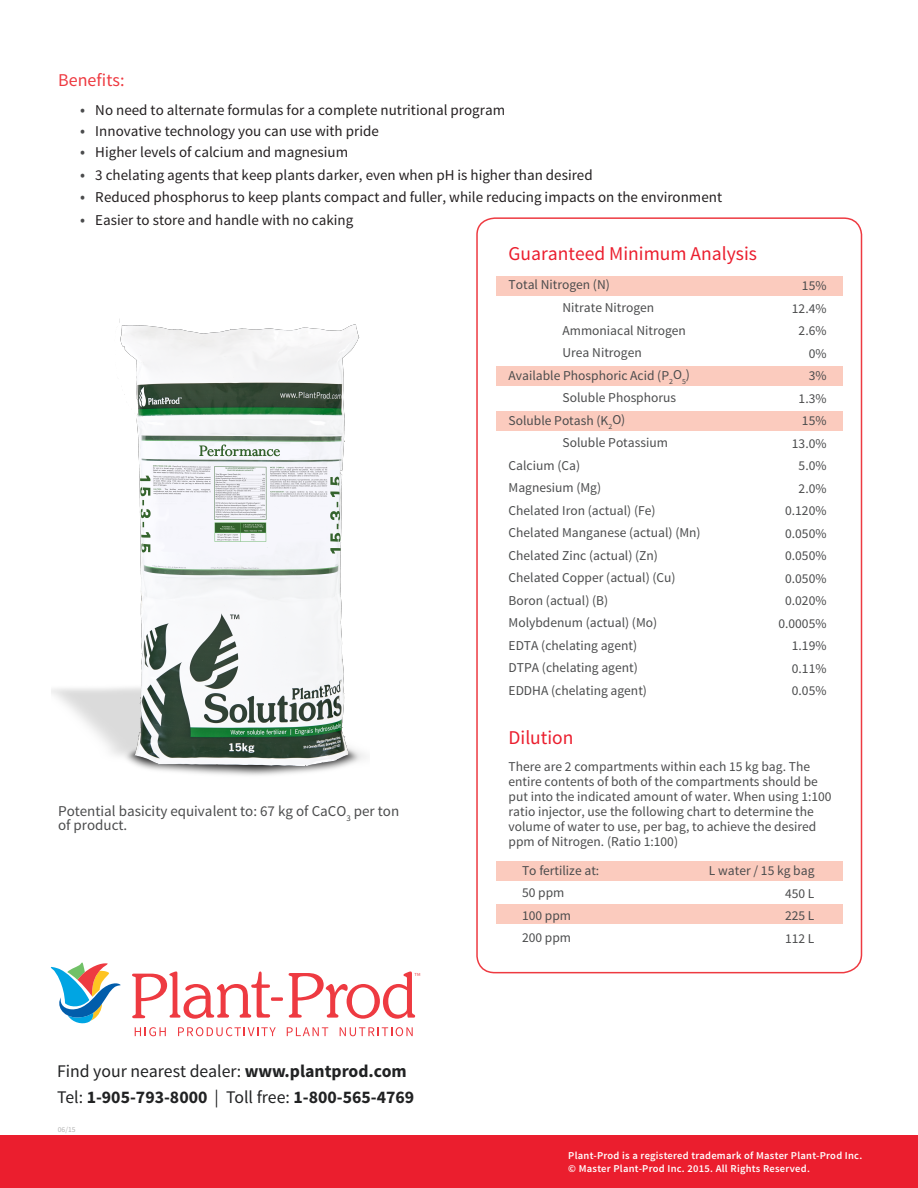
<style>
.page{position:relative;width:918px;height:1188px;background:#fff}
.page>*{position:absolute;margin:0;border:0;box-sizing:border-box;transform-origin:0 0}
.t1{font:19.5px "Source Sans Pro";color:#eb1e2e}
.t2{font:18px "Source Sans Pro";letter-spacing:.005em;color:#ee3a41}
.t3{font:700 17.7px "Source Sans Pro";color:#212223}
.t4{font:17.7px "Source Sans Pro";color:#212223}
.t5{font:15px "Source Sans Pro";color:#231f20}
.t6{font:15px/13.5px "Source Sans Pro";color:#4b4c4d}
.t7{font:13.5px/22.5px "Source Sans Pro";color:#4b4c4d}
.t8{font:600 10.5px/13.2px "Source Sans Pro";letter-spacing:.025em;color:#fff}
.t9{font:7.5px "Source Sans Pro";color:#b2b2b2}
.t10{font:4.65px "Source Sans Pro";color:#ee3a41}
.s1{font-size:16.5px;color:#4b4c4d}
.s2{font-weight:700}
.s3{font-weight:400}
</style>
<div class="page">
<div style="left:496px;top:904px;width:347px;height:20px;background:#fbcbbe"></div>
<div style="left:496px;top:861px;width:347px;height:20px;background:#fbcbbe"></div>
<div style="left:0;top:1135px;width:918px;height:53px;background:#eb1e2e"></div>
<div style="left:496px;top:276px;width:347px;height:20px;background:#fbcbbe"></div>
<div style="left:496px;top:366px;width:347px;height:20px;background:#fbcbbe"></div>
<div style="left:496px;top:411px;width:347px;height:20px;background:#fbcbbe"></div>
<div style="left:476px;top:217px;width:386px;height:756px;border:2px solid #ee3a41;border-radius:18px"></div>
<img style="left:51px;top:319px;width:315px;height:457px">
<svg style="left:51px;top:962px;width:70px;height:62px"></svg>
<svg style="left:132px;top:971px;width:151px;height:48px"></svg>
<svg style="left:289px;top:971px;width:126px;height:48px"></svg>
<svg style="left:135px;top:1027px;width:31px;height:9px"></svg>
<svg style="left:178px;top:1027px;width:98px;height:9px"></svg>
<svg style="left:287px;top:1027px;width:41px;height:9px"></svg>
<svg style="left:340px;top:1027px;width:73px;height:9px"></svg>
<h2 class="t2" style="left:58px;top:69px;width:68px">Benefits:</h2>
<p class="t5" style="left:80px;top:101px;width:426px"><span class="s1">•</span> No need to alternate formulas for a complete nutritional program</p>
<p class="t5" style="left:80px;top:122px;width:300px"><span class="s1">•</span> Innovative technology you can use with pride</p>
<p class="t5" style="left:80px;top:143px;width:269px"><span class="s1">•</span> Higher levels of calcium and magnesium</p>
<p class="t5" style="left:80px;top:165px;width:514px"><span class="s1">•</span> 3 chelating agents that keep plants darker, even when pH is higher than desired</p>
<p class="t5" style="left:80px;top:188px;width:643px"><span class="s1">•</span> Reduced phosphorus to keep plants compact and fuller, while reducing impacts on the environment</p>
<p class="t5" style="left:80px;top:210px;width:275px"><span class="s1">•</span> Easier to store and handle with no caking</p>
<p class="t6" style="left:58px;top:805px;width:343px">Potential basicity equivalent to: 67 kg of CaCO<sub>3</sub> per ton of product.</p>
<p class="t10" style="left:415px;top:971px;width:7px">TM</p>
<h3 class="t4" style="left:57px;top:1060px;width:351px">Find your nearest dealer: <span class="s2">www.plantprod.com</span></h3>
<h3 class="t3" style="left:57px;top:1086px;width:359px"><span class="s3">Tel:</span> 1-905-793-8000 <span class="s3">| Toll free:</span> 1-800-565-4769</h3>
<p class="t9" style="left:58px;top:1125px;width:19px">06/15</p>
<h1 class="t1" style="left:509px;top:242px;width:250px">Guaranteed Minimum Analysis</h1>
<p class="t7" style="left:509px;top:274px;width:103px">Total Nitrogen (N)</p>
<p class="t7" style="left:563px;top:297px;width:93px">Nitrate Nitrogen</p>
<p class="t7" style="left:563px;top:319px;width:125px">Ammoniacal Nitrogen</p>
<p class="t7" style="left:563px;top:342px;width:81px">Urea Nitrogen</p>
<p class="t7" style="left:509px;top:364px;width:183px">Available Phosphoric Acid (P<sub>2</sub>O<sub>5</sub>)</p>
<p class="t7" style="left:563px;top:387px;width:115px">Soluble Phosphorus</p>
<p class="t7" style="left:509px;top:409px;width:118px">Soluble Potash (K<sub>2</sub>O)</p>
<p class="t7" style="left:563px;top:432px;width:107px">Soluble Potassium</p>
<p class="t7" style="left:509px;top:454px;width:73px">Calcium (Ca)</p>
<p class="t7" style="left:509px;top:477px;width:94px">Magnesium (Mg)</p>
<p class="t7" style="left:509px;top:499px;width:149px">Chelated Iron (actual) (Fe)</p>
<p class="t7" style="left:509px;top:522px;width:194px">Chelated Manganese (actual) (Mn)</p>
<p class="t7" style="left:509px;top:544px;width:151px">Chelated Zinc (actual) (Zn)</p>
<p class="t7" style="left:509px;top:567px;width:169px">Chelated Copper (actual) (Cu)</p>
<p class="t7" style="left:509px;top:589px;width:101px">Boron (actual) (B)</p>
<p class="t7" style="left:509px;top:612px;width:150px">Molybdenum (actual) (Mo)</p>
<p class="t7" style="left:509px;top:634px;width:130px">EDTA (chelating agent)</p>
<p class="t7" style="left:509px;top:657px;width:131px">DTPA (chelating agent)</p>
<p class="t7" style="left:509px;top:679px;width:140px">EDDHA (chelating agent)</p>
<h1 class="t1" style="left:509px;top:726px;width:66px">Dilution</h1>
<p class="t7" style="left:778px;top:275px;width:50px;text-align:right">15%<br>12.4%<br>2.6%<br>0%<br>3%<br>1.3%<br>15%<br>13.0%<br>5.0%<br>2.0%<br>0.120%<br>0.050%<br>0.050%<br>0.050%<br>0.020%<br>0.0005%<br>1.19%<br>0.11%<br>0.05%</p>
<p class="t7" style="left:509px;top:759px;width:325px;line-height:15px">There are 2 compartments within each 15 kg bag. The entire contents of both of the compartments should be put into the indicated amount of water. When using 1:100 ratio injector, use the following chart to determine the volume of water to use, per bag, to achieve the desired ppm of Nitrogen. (Ratio 1:100)</p>
<p class="t7" style="left:522px;top:859px;width:79px">To fertilize at:<br>50 ppm<br>100 ppm<br>200 ppm</p>
<p class="t7" style="left:785px;top:860px;width:31px;text-align:justify;text-indent:-76px">L water / 15 kg bag 450 L 225 L 112 L</p>
<p class="t8" style="left:568px;top:1149px;width:296px">Plant-Prod is a registered trademark of Master Plant-Prod Inc. © Master Plant-Prod Inc. 2015. All Rights Reserved.</p>
</div>
